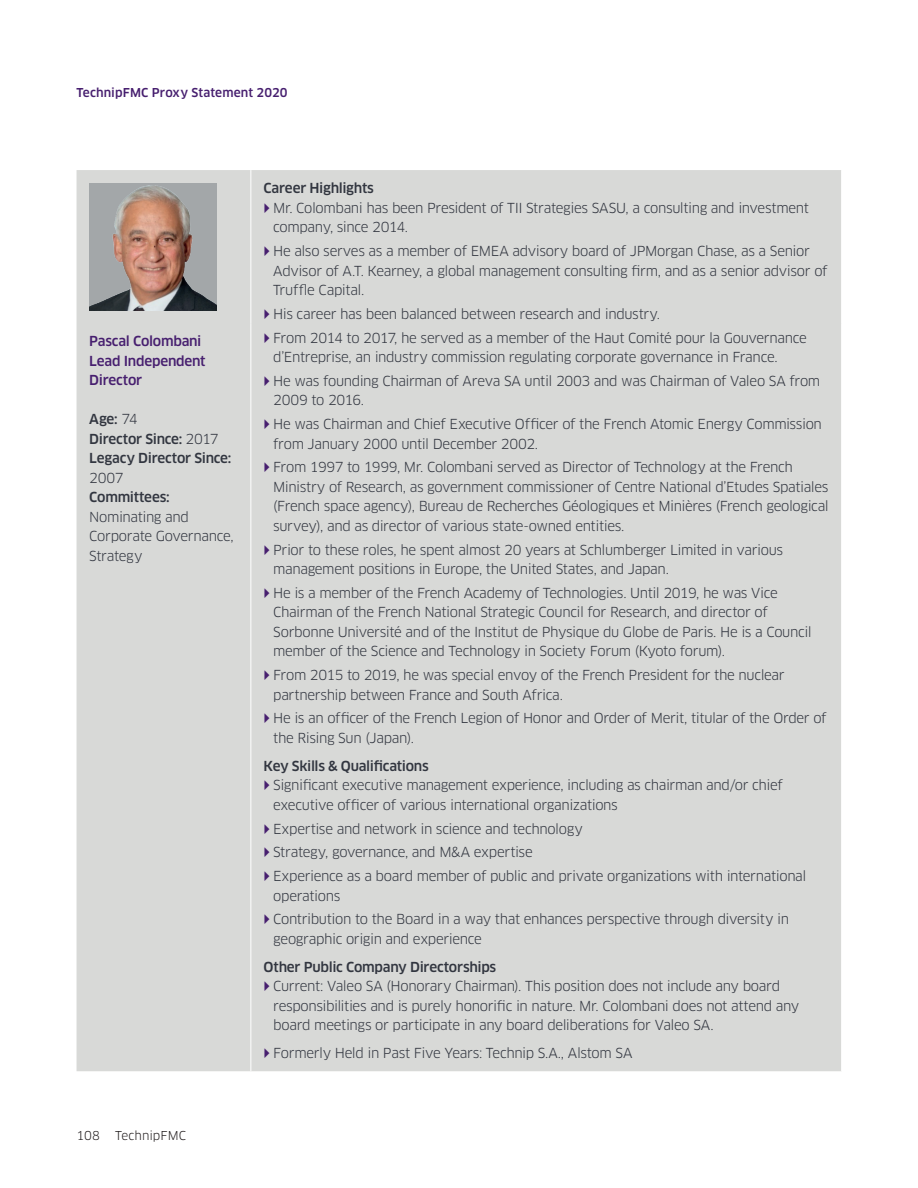
<style>
.page{position:relative;width:918px;height:1188px;background:#fff}
.page>*{position:absolute;margin:0;border:0;box-sizing:border-box;transform-origin:0 0}
.t1{font:13.5px/19.5px "Clan OT";letter-spacing:-.03em;color:#323640}
.t2{font:500 13.5px/19.5px "Clan OT";letter-spacing:-.02em;color:#323640}
.t3{font:500 13.5px/19.5px "Clan OT";letter-spacing:-.02em;color:#471f6f}
.t4{font:500 12px "Clan OT";letter-spacing:.01em;color:#471f6f}
.t5{font:12px "Clan OT";letter-spacing:.005em;color:#231f20}
.s1{font-weight:400}
</style>
<div class="page">
<div style="left:77px;top:170px;width:764px;height:901px;background:#d8d9d7"></div>
<hr style="left:251px;top:170px;width:1px;height:153px;background:#fff">
<hr style="left:251px;top:323px;width:1px;height:748px;background:#fff">
<img style="left:89px;top:183px;width:128px;height:127px">
<svg style="left:265px;top:203px;width:5px;height:10px"></svg>
<svg style="left:265px;top:246px;width:5px;height:10px"></svg>
<svg style="left:265px;top:309px;width:5px;height:10px"></svg>
<svg style="left:265px;top:333px;width:5px;height:10px"></svg>
<svg style="left:265px;top:376px;width:5px;height:10px"></svg>
<svg style="left:265px;top:419px;width:5px;height:10px"></svg>
<svg style="left:265px;top:462px;width:5px;height:10px"></svg>
<svg style="left:265px;top:545px;width:5px;height:10px"></svg>
<svg style="left:265px;top:588px;width:5px;height:10px"></svg>
<svg style="left:265px;top:670px;width:5px;height:10px"></svg>
<svg style="left:265px;top:713px;width:5px;height:10px"></svg>
<svg style="left:265px;top:780px;width:5px;height:10px"></svg>
<svg style="left:265px;top:824px;width:5px;height:10px"></svg>
<svg style="left:265px;top:847px;width:5px;height:10px"></svg>
<svg style="left:265px;top:871px;width:5px;height:10px"></svg>
<svg style="left:265px;top:914px;width:5px;height:10px"></svg>
<svg style="left:265px;top:981px;width:5px;height:10px"></svg>
<svg style="left:265px;top:1048px;width:5px;height:10px"></svg>
<p class="t4" style="left:77px;top:86px;width:213px">TechnipFMC Proxy Statement 2020</p>
<p class="t3" style="left:89px;top:332px;width:118px">Pascal Colombani<br>Lead Independent<br>Director</p>
<p class="t2" style="left:89px;top:410px;width:144px">Age: <span class="s1">74<br></span>Director Since: <span class="s1">2017<br></span>Legacy Director Since:</p>
<p class="t1" style="left:89px;top:468px;width:36px">2007</p>
<p class="t2" style="left:89px;top:488px;width:82px">Committees:</p>
<p class="t1" style="left:89px;top:507px;width:146px">Nominating and<br>Corporate Governance,<br>Strategy</p>
<p class="t5" style="left:77px;top:1129px;width:25px">108</p>
<p class="t5" style="left:115px;top:1129px;width:72px">TechnipFMC</p>
<p class="t2" style="left:264px;top:179px;width:112px">Career Highlights</p>
<p class="t1" style="left:273px;top:198px;width:537px">Mr. Colombani has been President of TII Strategies SASU, a consulting and investment company, since 2014.</p>
<p class="t1" style="left:273px;top:241px;width:556px">He also serves as a member of EMEA advisory board of JPMorgan Chase, as a Senior<br>Advisor of A.T. Kearney, a global management consulting firm, and as a senior advisor of<br>Truffle Capital.</p>
<p class="t1" style="left:273px;top:302px;width:535px;line-height:23.7px">His career has been balanced between research and industry.<br>From 2014 to 2017, he served as a member of the Haut Comité pour la Gouvernance</p>
<p class="t1" style="left:273px;top:345px;width:549px;line-height:23.7px">d’Entreprise, an industry commission regulating corporate governance in France.<br>He was founding Chairman of Areva SA until 2003 and was Chairman of Valeo SA from</p>
<p class="t1" style="left:273px;top:389px;width:550px;line-height:23.7px">2009 to 2016.<br>He was Chairman and Chief Executive Officer of the French Atomic Energy Commission</p>
<p class="t1" style="left:273px;top:432px;width:521px;line-height:23.7px">from January 2000 until December 2002.<br>From 1997 to 1999, Mr. Colombani served as Director of Technology at the French</p>
<p class="t1" style="left:273px;top:477px;width:557px;text-align:justify">Ministry of Research, as government commissioner of Centre National d’Etudes Spatiales (French space agency), Bureau de Recherches Géologiques et Minières (French geological survey), and as director of various state-owned entities.</p>
<p class="t1" style="left:273px;top:540px;width:511px">Prior to these roles, he spent almost 20 years at Schlumberger Limited in various management positions in Europe, the United States, and Japan.</p>
<p class="t1" style="left:273px;top:583px;width:540px">He is a member of the French Academy of Technologies. Until 2019, he was Vice Chairman of the French National Strategic Council for Research, and director of Sorbonne Université and of the Institut de Physique du Globe de Paris. He is a Council member of the Science and Technology in Society Forum (Kyoto forum).</p>
<p class="t1" style="left:273px;top:665px;width:513px">From 2015 to 2019, he was special envoy of the French President for the nuclear partnership between France and South Africa.</p>
<p class="t1" style="left:273px;top:709px;width:555px">He is an officer of the French Legion of Honor and Order of Merit, titular of the Order of the Rising Sun (Japan).</p>
<p class="t2" style="left:264px;top:756px;width:167px">Key Skills &amp; Qualifications</p>
<p class="t1" style="left:273px;top:776px;width:511px">Significant executive management experience, including as chairman and/or chief executive officer of various international organizations</p>
<p class="t1" style="left:273px;top:817px;width:535px;line-height:23.7px">Expertise and network in science and technology<br>Strategy, governance, and M&amp;A expertise<br>Experience as a board member of public and private organizations with international</p>
<p class="t1" style="left:273px;top:884px;width:517px;line-height:23.7px">operations<br>Contribution to the Board in a way that enhances perspective through diversity in</p>
<p class="t1" style="left:273px;top:929px;width:210px">geographic origin and experience</p>
<p class="t2" style="left:264px;top:957px;width:234px">Other Public Company Directorships</p>
<p class="t1" style="left:273px;top:977px;width:528px">Current: Valeo SA (Honorary Chairman). This position does not include any board responsibilities and is purely honorific in nature. Mr. Colombani does not attend any board meetings or participate in any board deliberations for Valeo SA.</p>
<p class="t1" style="left:273px;top:1044px;width:361px">Formerly Held in Past Five Years: Technip S.A., Alstom SA</p>
</div>
